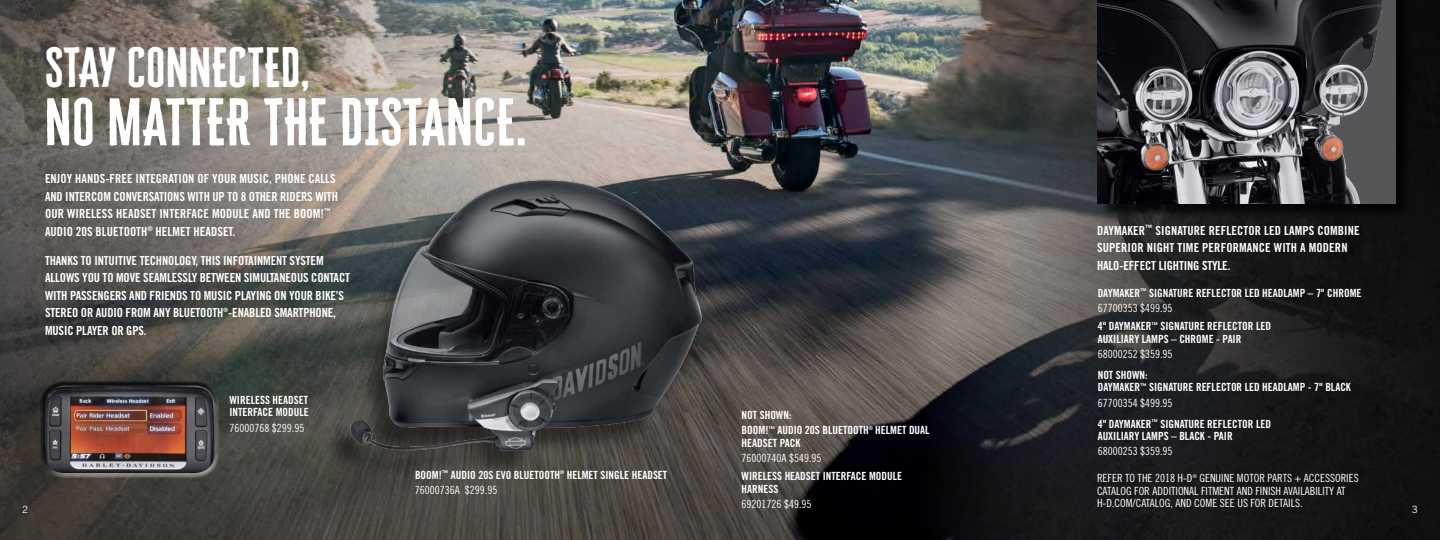
<style>
.page{position:relative;width:1440px;height:540px;background:#fff}
.page>*{position:absolute;margin:0;border:0;box-sizing:border-box;transform-origin:0 0}
.t1{font:55px "Cheddar Gothic Sans";letter-spacing:.02em;color:#fff}
.t2{font:46.25px "Cheddar Gothic Sans";letter-spacing:.02em;color:#fff}
.t3{font:12.5px/17.5px "Trade Gothic LT Pro Bd Cn 20";letter-spacing:-.01em;color:#fff}
.t4{font:12.5px/17.5px "Trade Gothic LT Pro Bd Cn 20";letter-spacing:.01em;color:#fff}
.t5{font:11.25px/12.5px "Trade Gothic LT Pro Bd Cn 20";color:#fff}
.t6{font:11.25px/12.5px "Trade Gothic LT Pro Cn 18";color:#fff}
.t7{font:10px "Trade Gothic LT Pro";color:#fff}
</style>
<div class="page">
<img style="left:617px;top:0;width:307px;height:540px">
<img style="left:0;top:0;width:617px;height:540px">
<div style="left:326px;top:185px;width:374px;height:293px;background:#000;opacity:.45"></div>
<img style="left:231px;top:155px;width:515px;height:304px">
<img style="left:924px;top:0;width:12px;height:540px">
<svg style="left:936px;top:0;width:504px;height:540px;background:#2c2b2c"></svg>
<div style="left:44px;top:392px;width:176px;height:86px;background:#fff;opacity:.53"></div>
<div style="left:40px;top:381px;width:175px;height:87px;background:#000;opacity:.75"></div>
<img style="left:45px;top:386px;width:169px;height:87px">
<div style="left:1100px;top:0;width:311px;height:219px;background:#000;opacity:.75"></div>
<img style="left:1098px;top:0;width:297px;height:203px">
<h2 class="t2" style="left:45px;top:39px;width:266px">STAY CONNECTED,</h2>
<h1 class="t1" style="left:45px;top:89px;width:483px">NO MATTER THE DISTANCE.</h1>
<p class="t3" style="left:45px;top:170px;width:294px">ENJOY HANDS-FREE INTEGRATION OF YOUR MUSIC, PHONE CALLS AND INTERCOM CONVERSATIONS WITH UP TO 8 OTHER RIDERS WITH OUR WIRELESS HEADSET INTERFACE MODULE AND THE BOOM!<sup>™ </sup>AUDIO 20S BLUETOOTH<sup>®</sup> HELMET HEADSET.</p>
<p class="t3" style="left:45px;top:251px;width:307px">THANKS TO INTUITIVE TECHNOLOGY, THIS INFOTAINMENT SYSTEM ALLOWS YOU TO MOVE SEAMLESSLY BETWEEN SIMULTANEOUS CONTACT WITH PASSENGERS AND FRIENDS TO MUSIC PLAYING ON YOUR BIKE’S STEREO OR AUDIO FROM ANY BLUETOOTH<sup>®</sup>-ENABLED SMARTPHONE, MUSIC PLAYER OR GPS.</p>
<p class="t4" style="left:1097px;top:221px;width:264px">DAYMAKER<sup>™</sup> SIGNATURE REFLECTOR LED LAMPS COMBINE<br>SUPERIOR NIGHT TIME PERFORMANCE WITH A MODERN<br>HALO-EFFECT LIGHTING STYLE.</p>
<p class="t5" style="left:1098px;top:286px;width:265px">DAYMAKER<sup>™</sup> SIGNATURE REFLECTOR LED HEADLAMP – 7" CHROME</p>
<p class="t6" style="left:1098px;top:302px;width:76px">67700353 $499.95</p>
<p class="t5" style="left:1098px;top:320px;width:175px">4" DAYMAKER<sup>™</sup> SIGNATURE REFLECTOR LED<br>AUXILIARY LAMPS – CHROME - PAIR</p>
<p class="t6" style="left:1098px;top:348px;width:76px">68000252 $359.95</p>
<p class="t5" style="left:1098px;top:368px;width:255px">NOT SHOWN:<br>DAYMAKER<sup>™</sup> SIGNATURE REFLECTOR LED HEADLAMP - 7" BLACK</p>
<p class="t6" style="left:1098px;top:396px;width:76px">67700354 $499.95</p>
<p class="t5" style="left:1098px;top:417px;width:175px">4" DAYMAKER<sup>™</sup> SIGNATURE REFLECTOR LED<br>AUXILIARY LAMPS – BLACK - PAIR</p>
<p class="t6" style="left:1098px;top:445px;width:76px">68000253 $359.95</p>
<p class="t5" style="left:229px;top:393px;width:81px">WIRELESS HEADSET<br>INTERFACE MODULE</p>
<p class="t6" style="left:229px;top:421px;width:76px">76000768 $299.95</p>
<p class="t5" style="left:742px;top:407px;width:190px;line-height:15.4px">NOT SHOWN:<br>BOOM!<sup>™</sup> AUDIO 20S BLUETOOTH<sup>®</sup> HELMET DUAL</p>
<p class="t5" style="left:742px;top:436px;width:60px">HEADSET PACK</p>
<p class="t6" style="left:742px;top:452px;width:81px">76000740A $549.95</p>
<p class="t5" style="left:742px;top:470px;width:162px">WIRELESS HEADSET INTERFACE MODULE<br>HARNESS</p>
<p class="t6" style="left:742px;top:498px;width:71px">69201726 $49.95</p>
<p class="t5" style="left:415px;top:469px;width:254px">BOOM!<sup>™</sup> AUDIO 20S EVO BLUETOOTH<sup>®</sup> HELMET SINGLE HEADSET</p>
<p class="t6" style="left:415px;top:484px;width:84px">76000736A $299.95</p>
<p class="t6" style="left:1097px;top:472px;width:263px">REFER TO THE 2018 H-D<sup>®</sup> GENUINE MOTOR PARTS + ACCESSORIES<br>CATALOG FOR ADDITIONAL FITMENT AND FINISH AVAILABILITY AT<br>H-D.COM/CATALOG, AND COME SEE US FOR DETAILS.</p>
<p class="t7" style="left:22px;top:504px;width:8px">2</p>
<p class="t7" style="left:1412px;top:504px;width:8px">3</p>
</div>
